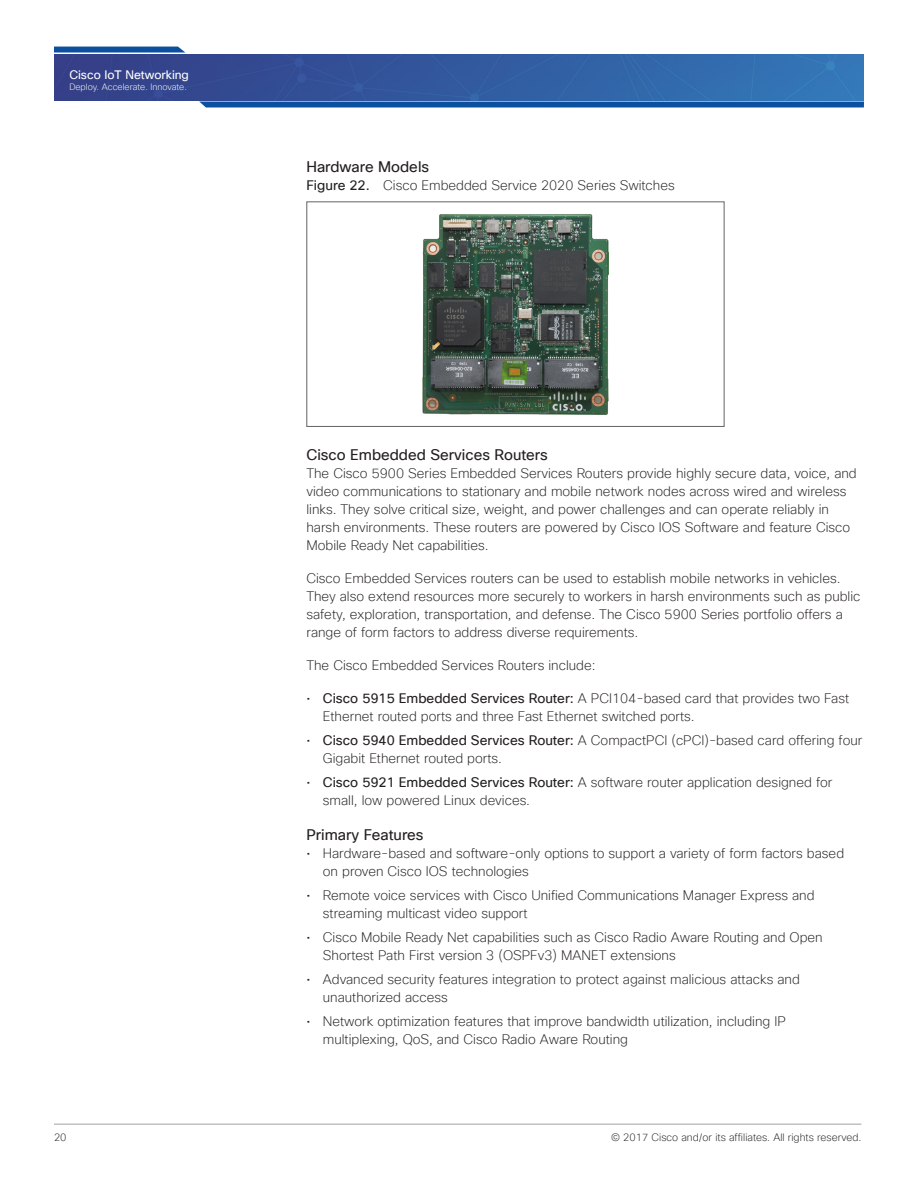
<style>
.page{position:relative;width:918px;height:1188px;background:#fff}
.page>*{position:absolute;margin:0;border:0;box-sizing:border-box;transform-origin:0 0}
.Subhead_2{font:15px "Cisco Sans TT";color:#231f20}
.Body_1{font:200 13.5px/18px "Cisco Sans TT";color:#231f20}
.t1{font:12px "Cisco Sans TT";color:#fff}
.t2{font:200 10.5px "Cisco Sans TT";color:#231f20}
.t3{font:200 9px "Cisco Sans TT";color:#fff}
.s1{font-weight:400}
</style>
<div class="page">
<hr style="left:54px;top:1124px;width:807px;height:1px;background:#a0a1a5">
<img style="left:54px;top:54px;width:810px;height:46px">
<div style="left:200px;top:102px;width:664px;height:5px;background:#0a4fa0"></div>
<svg style="left:54px;top:47px;width:131px;height:6px"></svg>
<img style="left:422px;top:214px;width:187px;height:200px">
<div style="left:306px;top:201px;width:418px;height:226px;border:1px solid #636366"></div>
<p class="t1" style="left:69px;top:67px;width:121px">Cisco IoT Networking</p>
<p class="t3" style="left:69px;top:81px;width:119px">Deploy. Accelerate. Innovate.</p>
<p class="t2" style="left:54px;top:1131px;width:14px">20</p>
<p class="Subhead_2" style="left:306px;top:157px;width:124px">Hardware Models</p>
<p class="Body_1" style="left:306px;top:176px;width:370px"><span class="s1">Figure 22.</span> Cisco Embedded Service 2020 Series Switches</p>
<p class="Subhead_2" style="left:306px;top:445px;width:243px">Cisco Embedded Services Routers</p>
<p class="Body_1" style="left:306px;top:465px;width:552px">The Cisco 5900 Series Embedded Services Routers provide highly secure data, voice, and video communications to stationary and mobile network nodes across wired and wireless links. They solve critical size, weight, and power challenges and can operate reliably in harsh environments. These routers are powered by Cisco IOS Software and feature Cisco Mobile Ready Net capabilities.</p>
<p class="Body_1" style="left:306px;top:570px;width:556px">Cisco Embedded Services routers can be used to establish mobile networks in vehicles.<br>They also extend resources more securely to workers in harsh environments such as public safety, exploration, transportation, and defense. The Cisco 5900 Series portfolio offers a range of form factors to address diverse requirements.</p>
<p class="Body_1" style="left:306px;top:657px;width:291px">The Cisco Embedded Services Routers include:</p>
<p class="Body_1" style="left:323px;top:690px;width:528px;text-indent:-16px">• <span class="s1">Cisco 5915 Embedded Services Router:</span> A PCI104-based card that provides two Fast<br>Ethernet routed ports and three Fast Ethernet switched ports.</p>
<p class="Body_1" style="left:323px;top:732px;width:541px;text-indent:-16px">• <span class="s1">Cisco 5940 Embedded Services Router:</span> A CompactPCI (cPCI)-based card offering four<br>Gigabit Ethernet routed ports.</p>
<p class="Body_1" style="left:323px;top:774px;width:511px;text-indent:-16px">• <span class="s1">Cisco 5921 Embedded Services Router:</span> A software router application designed for small, low powered Linux devices.</p>
<p class="Subhead_2" style="left:306px;top:825px;width:119px">Primary Features</p>
<p class="Body_1" style="left:323px;top:845px;width:523px;text-indent:-16px">• Hardware-based and software-only options to support a variety of form factors based on proven Cisco IOS technologies</p>
<p class="Body_1" style="left:323px;top:887px;width:493px;text-indent:-16px">• Remote voice services with Cisco Unified Communications Manager Express and streaming multicast video support</p>
<p class="Body_1" style="left:323px;top:929px;width:501px;text-indent:-16px">• Cisco Mobile Ready Net capabilities such as Cisco Radio Aware Routing and Open<br>Shortest Path First version 3 (OSPFv3) MANET extensions</p>
<p class="Body_1" style="left:323px;top:971px;width:479px;text-indent:-16px">• Advanced security features integration to protect against malicious attacks and unauthorized access</p>
<p class="Body_1" style="left:323px;top:1013px;width:464px;text-indent:-16px">• Network optimization features that improve bandwidth utilization, including IP multiplexing, QoS, and Cisco Radio Aware Routing</p>
<p class="t2" style="left:611px;top:1131px;width:252px">© 2017 Cisco and/or its affiliates. All rights reserved.</p>
</div>
